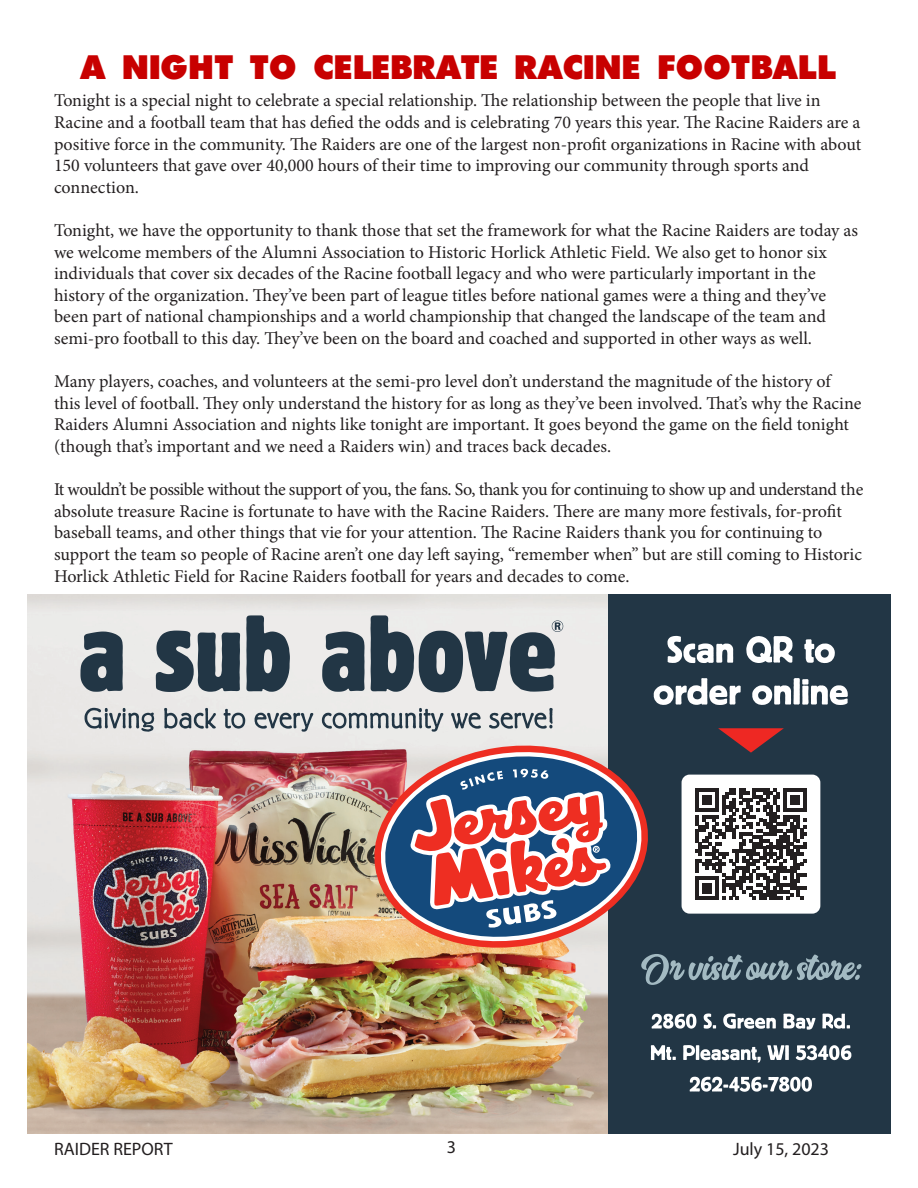
<style>
.page{position:relative;width:918px;height:1188px;background:#fff}
.page>*{position:absolute;margin:0;border:0;box-sizing:border-box;transform-origin:0 0}
.t1{font:33px "Raiders";color:#c80000}
.t2{font:18px/21.6px "Minion Pro";letter-spacing:-.005em;color:#231f20}
.t3{font:18px "Myriad Pro";color:#231f20}
</style>
<div class="page">
<div style="left:608px;top:594px;width:283px;height:540px;background:#223645"></div>
<img style="left:27px;top:594px;width:581px;height:540px">
<img style="left:367px;top:736px;width:241px;height:221px">
<svg style="left:374px;top:743px;width:274px;height:207px"></svg>
<svg style="left:378px;top:748px;width:266px;height:197px"></svg>
<svg style="left:410px;top:769px;width:201px;height:159px"></svg>
<div style="left:682px;top:775px;width:138px;height:139px;background:#fff;border-radius:8px"></div>
<svg style="left:695px;top:788px;width:112px;height:112px"></svg>
<svg style="left:652px;top:1013px;width:198px;height:17px"></svg>
<svg style="left:651px;top:1045px;width:200px;height:18px"></svg>
<svg style="left:690px;top:1077px;width:122px;height:15px"></svg>
<svg style="left:667px;top:636px;width:168px;height:27px"></svg>
<svg style="left:654px;top:678px;width:194px;height:27px"></svg>
<svg style="left:718px;top:728px;width:66px;height:25px"></svg>
<svg style="left:641px;top:954px;width:220px;height:31px"></svg>
<svg style="left:80px;top:615px;width:483px;height:77px;background:#858f96"></svg>
<svg style="left:85px;top:708px;width:468px;height:24px;background:#b4b9bc"></svg>
<p class="t1" style="left:81px;top:47px;width:757px">A NIGHT TO CELEBRATE RACINE FOOTBALL</p>
<p class="t2" style="left:54px;top:90px;width:809px">Tonight is a special night to celebrate a special relationship. The relationship between the people that live in Racine and a football team that has defied the odds and is celebrating 70 years this year. The Racine Raiders are a positive force in the community. The Raiders are one of the largest non-profit organizations in Racine with about 150 volunteers that gave over 40,000 hours of their time to improving our community through sports and</p>
<p class="t2" style="left:54px;top:176px;width:86px">connection.</p>
<p class="t2" style="left:54px;top:220px;width:806px">Tonight, we have the opportunity to thank those that set the framework for what the Racine Raiders are today as we welcome members of the Alumni Association to Historic Horlick Athletic Field. We also get to honor six</p>
<p class="t2" style="left:54px;top:263px;width:763px">individuals that cover six decades of the Racine football legacy and who were particularly important in the</p>
<p class="t2" style="left:54px;top:284px;width:774px;text-align:justify">history of the organization. They’ve been part of league titles before national games were a thing and they’ve been part of national championships and a world championship that changed the landscape of the team and semi-pro football to this day. They’ve been on the board and coached and supported in other ways as well.</p>
<p class="t2" style="left:54px;top:371px;width:809px">Many players, coaches, and volunteers at the semi-pro level don’t understand the magnitude of the history of this level of football. They only understand the history for as long as they’ve been involved. That’s why the Racine Raiders Alumni Association and nights like tonight are important. It goes beyond the game on the field tonight (though that’s important and we need a Raiders win) and traces back decades.</p>
<p class="t2" style="left:54px;top:479px;width:811px">It wouldn’t be possible without the support of you, the fans. So, thank you for continuing to show up and understand the absolute treasure Racine is fortunate to have with the Racine Raiders. There are many more festivals, for-profit baseball teams, and other things that vie for your attention. The Racine Raiders thank you for continuing to</p>
<p class="t2" style="left:54px;top:544px;width:810px">support the team so people of Racine aren’t one day left saying, “remember when” but are still coming to Historic<br>Horlick Athletic Field for Racine Raiders football for years and decades to come.</p>
<p class="t3" style="left:54px;top:1138px;width:120px">RAIDER REPORT</p>
<p class="t3" style="left:447px;top:1136px;width:11px">3</p>
<p class="t3" style="left:733px;top:1138px;width:98px">July 15, 2023</p>
</div>
